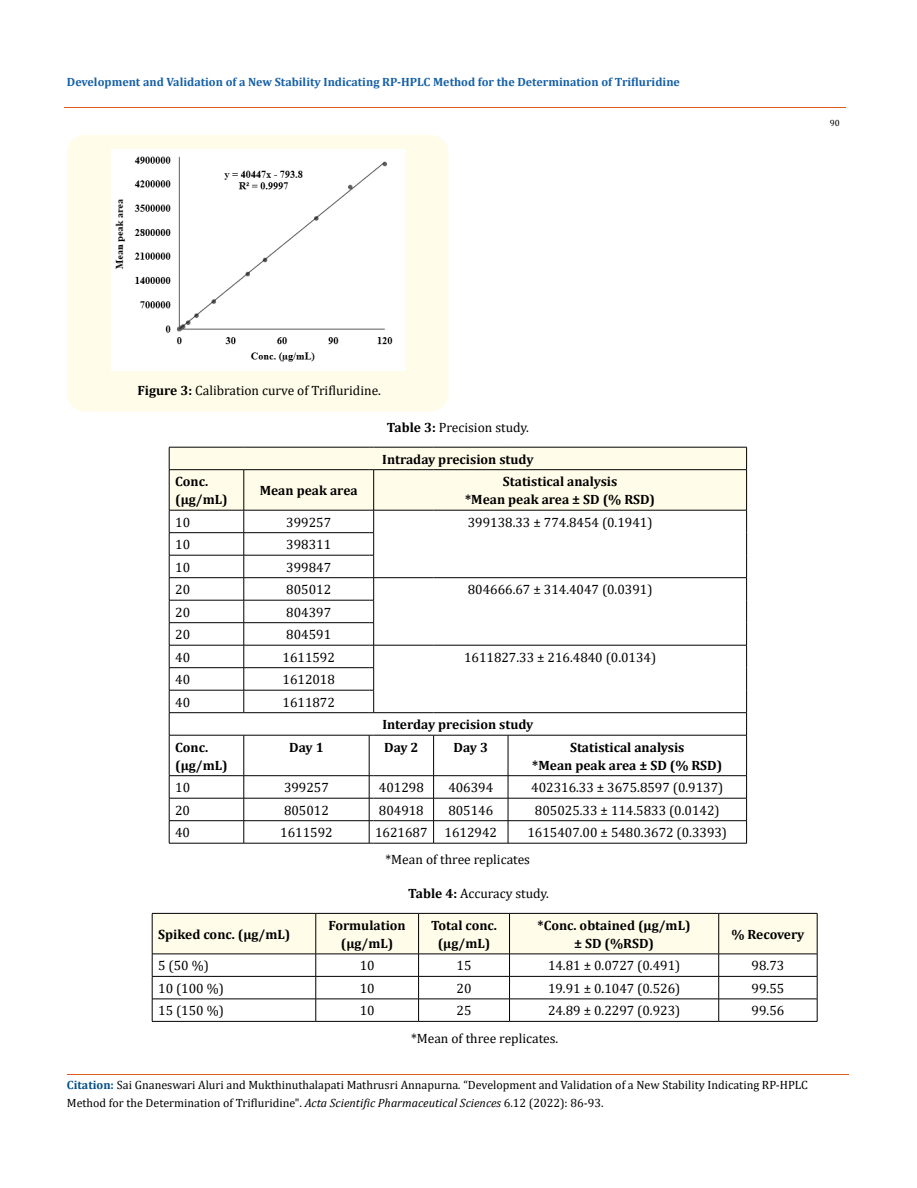
<style>
.page{position:relative;width:917px;height:1188px;background:#fff}
.page>*{position:absolute;margin:0;border:0;box-sizing:border-box;transform-origin:0 0}
.t1{font:13.5px/27.2px "Cambria";color:#000}
.t2{font:700 13.5px/18px "Cambria";color:#000;text-align:center}
.t3{font:12px/18px "Cambria";color:#000}
.t4{font:700 12px "Cambria";color:#1560a6}
.t5{font:9px "Cambria";color:#000}
.s1{font-weight:700}
.s2{font-weight:700;color:#035089}
.s3{font-style:italic}
</style>
<div class="page">
<div style="left:67px;top:135px;width:381px;height:277px;background:#fffde9;border-radius:18px"></div>
<img style="left:111px;top:150px;width:293px;height:221px">
<hr style="left:169px;top:735px;width:1px;height:41px;background:#000">
<hr style="left:243px;top:735px;width:1px;height:41px;background:#000">
<svg style="left:169px;top:447px;width:578px;height:289px"></svg>
<hr style="left:369px;top:735px;width:1px;height:41px;background:#000">
<hr style="left:373px;top:735px;width:60px;height:1px;background:#000">
<hr style="left:433px;top:735px;width:75px;height:1px;background:#000">
<hr style="left:433px;top:735px;width:1px;height:41px;background:#000">
<hr style="left:508px;top:735px;width:238px;height:1px;background:#000">
<hr style="left:508px;top:735px;width:1px;height:41px;background:#000">
<hr style="left:746px;top:735px;width:1px;height:41px;background:#000">
<hr style="left:169px;top:775px;width:75px;height:1px;background:#000">
<hr style="left:244px;top:775px;width:125px;height:1px;background:#000">
<hr style="left:373px;top:775px;width:60px;height:1px;background:#000">
<hr style="left:433px;top:775px;width:75px;height:1px;background:#000">
<hr style="left:508px;top:775px;width:238px;height:1px;background:#000">
<hr style="left:169px;top:798px;width:75px;height:1px;background:#000">
<hr style="left:244px;top:798px;width:125px;height:1px;background:#000">
<hr style="left:373px;top:798px;width:60px;height:1px;background:#000">
<hr style="left:433px;top:798px;width:75px;height:1px;background:#000">
<hr style="left:508px;top:798px;width:238px;height:1px;background:#000">
<hr style="left:169px;top:820px;width:75px;height:1px;background:#000">
<svg style="left:169px;top:776px;width:1px;height:67px"></svg>
<hr style="left:244px;top:820px;width:125px;height:1px;background:#000">
<svg style="left:243px;top:776px;width:1px;height:67px"></svg>
<hr style="left:373px;top:820px;width:60px;height:1px;background:#000">
<hr style="left:433px;top:820px;width:75px;height:1px;background:#000">
<svg style="left:433px;top:776px;width:1px;height:67px"></svg>
<hr style="left:508px;top:820px;width:238px;height:1px;background:#000">
<svg style="left:508px;top:776px;width:1px;height:67px"></svg>
<svg style="left:746px;top:776px;width:1px;height:67px"></svg>
<hr style="left:169px;top:843px;width:75px;height:1px;background:#000">
<hr style="left:244px;top:843px;width:125px;height:1px;background:#000">
<svg style="left:369px;top:775px;width:4px;height:69px"></svg>
<hr style="left:373px;top:843px;width:60px;height:1px;background:#000">
<hr style="left:433px;top:843px;width:75px;height:1px;background:#000">
<hr style="left:508px;top:843px;width:238px;height:1px;background:#000">
<svg style="left:152px;top:913px;width:665px;height:108px"></svg>
<hr style="left:152px;top:1021px;width:164px;height:1px;background:#000">
<hr style="left:316px;top:1021px;width:102px;height:1px;background:#000">
<hr style="left:418px;top:1021px;width:91px;height:1px;background:#000">
<hr style="left:509px;top:1021px;width:209px;height:1px;background:#000">
<hr style="left:718px;top:1021px;width:99px;height:1px;background:#000">
<hr style="left:64px;top:108px;width:781px;height:1px;background:#e05d1a">
<hr style="left:67px;top:1074px;width:781px;height:1px;background:#e05d1a">
<p class="t4" style="left:67px;top:73px;width:614px">Development and Validation of a New Stability Indicating RP-HPLC Method for the Determination of Trifluridine</p>
<p class="t5" style="left:829px;top:118px;width:11px">90</p>
<p class="t1" style="left:137px;top:376px;width:245px"><span class="s1">Figure 3:</span> Calibration curve of Trifluridine.</p>
<p class="t1" style="left:387px;top:414px;width:143px"><span class="s1">Table 3:</span> Precision study.</p>
<p class="t2" style="left:382px;top:450px;width:153px">Intraday precision study</p>
<p class="t2" style="left:175px;top:472px;width:54px;text-align:left">Conc. (µg/mL)</p>
<p class="t2" style="left:260px;top:481px;width:99px">Mean peak area</p>
<p class="t2" style="left:465px;top:472px;width:191px">Statistical analysis<br>*Mean peak area ± SD (% RSD)</p>
<p class="t1" style="left:175px;top:508px;width:16px">10</p>
<p class="t1" style="left:286px;top:508px;width:46px">399257</p>
<p class="t1" style="left:468px;top:508px;width:186px">399138.33 ± 774.8454 (0.1941)</p>
<p class="t1" style="left:175px;top:531px;width:16px">10</p>
<p class="t1" style="left:286px;top:531px;width:46px">398311</p>
<p class="t1" style="left:175px;top:553px;width:16px">10</p>
<p class="t1" style="left:286px;top:553px;width:46px">399847</p>
<p class="t1" style="left:175px;top:576px;width:16px">20</p>
<p class="t1" style="left:286px;top:576px;width:46px">805012</p>
<p class="t1" style="left:468px;top:576px;width:186px">804666.67 ± 314.4047 (0.0391)</p>
<p class="t1" style="left:175px;top:598px;width:16px">20</p>
<p class="t1" style="left:286px;top:598px;width:46px">804397</p>
<p class="t1" style="left:175px;top:621px;width:16px">20</p>
<p class="t1" style="left:286px;top:621px;width:46px">804591</p>
<p class="t1" style="left:175px;top:643px;width:16px">40</p>
<p class="t1" style="left:282px;top:643px;width:54px">1611592</p>
<p class="t1" style="left:464px;top:643px;width:194px">1611827.33 ± 216.4840 (0.0134)</p>
<p class="t1" style="left:175px;top:666px;width:16px">40</p>
<p class="t1" style="left:282px;top:666px;width:54px">1612018</p>
<p class="t1" style="left:175px;top:688px;width:16px">40</p>
<p class="t1" style="left:282px;top:688px;width:54px">1611872</p>
<p class="t2" style="left:382px;top:715px;width:152px">Interday precision study</p>
<p class="t2" style="left:175px;top:738px;width:54px;text-align:left">Conc. (µg/mL)</p>
<p class="t2" style="left:289px;top:738px;width:36px">Day 1</p>
<p class="t2" style="left:384px;top:738px;width:36px">Day 2</p>
<p class="t2" style="left:453px;top:738px;width:36px">Day 3</p>
<p class="t2" style="left:532px;top:738px;width:191px">Statistical analysis<br>*Mean peak area ± SD (% RSD)</p>
<p class="t1" style="left:175px;top:774px;width:16px">10</p>
<p class="t1" style="left:284px;top:774px;width:46px">399257</p>
<p class="t1" style="left:379px;top:774px;width:46px">401298</p>
<p class="t1" style="left:448px;top:774px;width:46px">406394</p>
<p class="t1" style="left:531px;top:774px;width:194px">402316.33 ± 3675.8597 (0.9137)</p>
<p class="t1" style="left:175px;top:796px;width:16px">20</p>
<p class="t1" style="left:284px;top:796px;width:46px">805012</p>
<p class="t1" style="left:379px;top:796px;width:46px">804918</p>
<p class="t1" style="left:448px;top:796px;width:46px">805146</p>
<p class="t1" style="left:535px;top:796px;width:186px">805025.33 ± 114.5833 (0.0142)</p>
<p class="t1" style="left:175px;top:819px;width:16px">40</p>
<p class="t1" style="left:280px;top:819px;width:54px">1611592</p>
<p class="t1" style="left:375px;top:819px;width:54px">1621687</p>
<p class="t1" style="left:444px;top:819px;width:54px">1612942</p>
<p class="t1" style="left:385px;top:819px;width:343px;text-indent:142px">1615407.00 ± 5480.3672 (0.3393) *Mean of three replicates</p>
<p class="t1" style="left:408px;top:880px;width:142px"><span class="s1">Table 4:</span> Accuracy study.</p>
<p class="t2" style="left:158px;top:925px;width:134px">Spiked conc. (µg/mL)</p>
<p class="t2" style="left:328px;top:916px;width:79px">Formulation (µg/mL)</p>
<p class="t2" style="left:431px;top:916px;width:67px">Total conc. (µg/mL)</p>
<p class="t2" style="left:537px;top:916px;width:154px">*Conc. obtained (μg/mL) ± SD (%RSD)</p>
<p class="t2" style="left:731px;top:925px;width:74px">% Recovery</p>
<p class="t1" style="left:158px;top:952px;width:52px">5 (50 %)</p>
<p class="t1" style="left:360px;top:952px;width:16px">10</p>
<p class="t1" style="left:456px;top:952px;width:16px">15</p>
<p class="t1" style="left:548px;top:952px;width:134px">14.81 ± 0.0727 (0.491)</p>
<p class="t1" style="left:751px;top:952px;width:34px">98.73</p>
<p class="t1" style="left:158px;top:975px;width:67px">10 (100 %)</p>
<p class="t1" style="left:360px;top:975px;width:16px">10</p>
<p class="t1" style="left:456px;top:975px;width:16px">20</p>
<p class="t1" style="left:548px;top:975px;width:134px">19.91 ± 0.1047 (0.526)</p>
<p class="t1" style="left:751px;top:975px;width:34px">99.55</p>
<p class="t1" style="left:158px;top:997px;width:67px">15 (150 %)</p>
<p class="t1" style="left:360px;top:997px;width:16px">10</p>
<p class="t1" style="left:456px;top:997px;width:16px">25</p>
<p class="t1" style="left:548px;top:997px;width:134px">24.89 ± 0.2297 (0.923)</p>
<p class="t1" style="left:751px;top:997px;width:34px">99.56</p>
<p class="t1" style="left:411px;top:1024px;width:149px">*Mean of three replicates.</p>
<p class="t3" style="left:67px;top:1076px;width:742px"><span class="s2">Citation:</span> Sai Gnaneswari Aluri and Mukthinuthalapati Mathrusri Annapurna<span class="s3">.</span> “Development and Validation of a New Stability Indicating RP-HPLC<br>Method for the Determination of Trifluridine". <span class="s3">Acta Scientific Pharmaceutical Sciences</span> 6.12 (2022): 86-93.</p>
</div>
